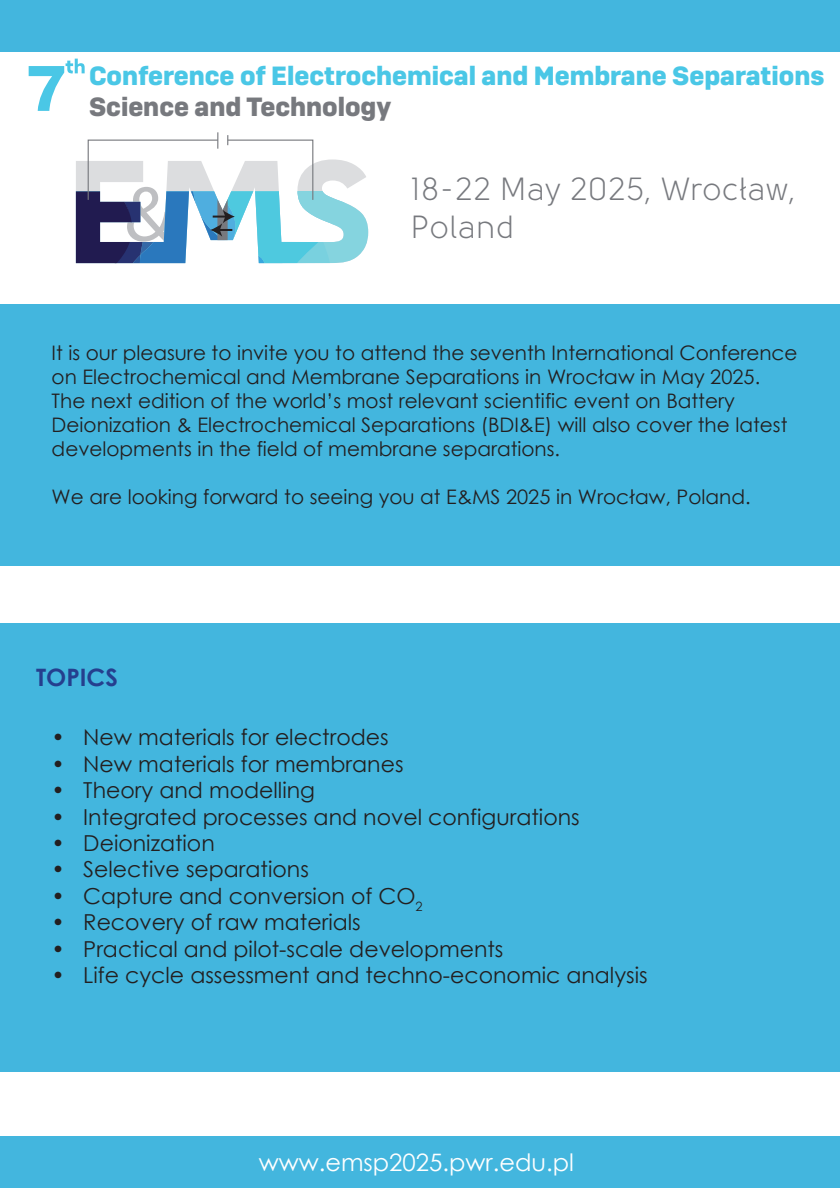
<style>
.page{position:relative;width:840px;height:1188px;background:#fff}
.page>*{position:absolute;margin:0;border:0;box-sizing:border-box;transform-origin:0 0}
.t1{font:78.6px "Myriad Pro";color:#bebfc2}
.t2{font:32px/38.4px "Solomon Sans Book";color:#77797e}
.t3{font:700 26.4px "Camber W04";color:#4ac7e6}
.t4{font:700 26.4px "Camber W04";color:#77797e}
.t5{font:24px "Century Gothic";color:#fff}
.t6{font:700 24px "Century Gothic";color:#253f8e}
.t7{font:22px "Century Gothic";color:#231f20}
.t8{font:20px/24px "Century Gothic";color:#231f20}
</style>
<div class="page">
<svg style="left:29px;top:59px;width:56px;height:52px"></svg>
<svg style="left:76px;top:132px;width:292px;height:131px"></svg>
<div style="left:0;top:0;width:839px;height:51px;background:#43b6de"></div>
<div style="left:0;top:304px;width:839px;height:262px;background:#43b6de"></div>
<div style="left:0;top:623px;width:839px;height:448px;background:#43b6de"></div>
<div style="left:0;top:1136px;width:839px;height:52px;background:#43b6de"></div>
<h3 class="t3" style="left:89px;top:59px;width:736px">Conference of Electrochemical and Membrane Separations</h3>
<h3 class="t4" style="left:89px;top:90px;width:303px">Science and Technology</h3>
<h1 class="t1" style="left:124px;top:166px;width:49px">&amp;</h1>
<h2 class="t2" style="left:410px;top:170px;width:387px">18-22 May 2025, Wrocław,<br>Poland</h2>
<p class="t8" style="left:52px;top:340px;width:747px">It is our pleasure to invite you to attend the seventh International Conference on Electrochemical and Membrane Separations in Wrocław in May 2025.<br>The next edition of the world’s most relevant scientific event on Battery Deionization &amp; Electrochemical Separations (BDI&amp;E) will also cover the latest developments in the field of membrane separations.</p>
<p class="t8" style="left:52px;top:484px;width:700px">We are looking forward to seeing you at E&amp;MS 2025 in Wrocław, Poland.</p>
<p class="t6" style="left:36px;top:659px;width:83px">TOPICS</p>
<p class="t7" style="left:52px;top:722px;width:338px">• New materials for electrodes</p>
<p class="t7" style="left:52px;top:748px;width:353px">• New materials for membranes</p>
<p class="t7" style="left:52px;top:774px;width:265px">• Theory and modelling</p>
<p class="t7" style="left:52px;top:801px;width:529px">• Integrated processes and novel configurations</p>
<p class="t7" style="left:52px;top:827px;width:164px">• Deionization</p>
<p class="t7" style="left:52px;top:854px;width:258px">• Selective separations</p>
<p class="t7" style="left:52px;top:880px;width:372px">• Capture and conversion of CO<sub>2</sub></p>
<p class="t7" style="left:52px;top:906px;width:310px">• Recovery of raw materials</p>
<p class="t7" style="left:52px;top:933px;width:453px">• Practical and pilot-scale developments</p>
<p class="t7" style="left:52px;top:959px;width:597px">• Life cycle assessment and techno-economic analysis</p>
<p class="t5" style="left:259px;top:1145px;width:316px">www.emsp2025.pwr.edu.pl</p>
</div>
